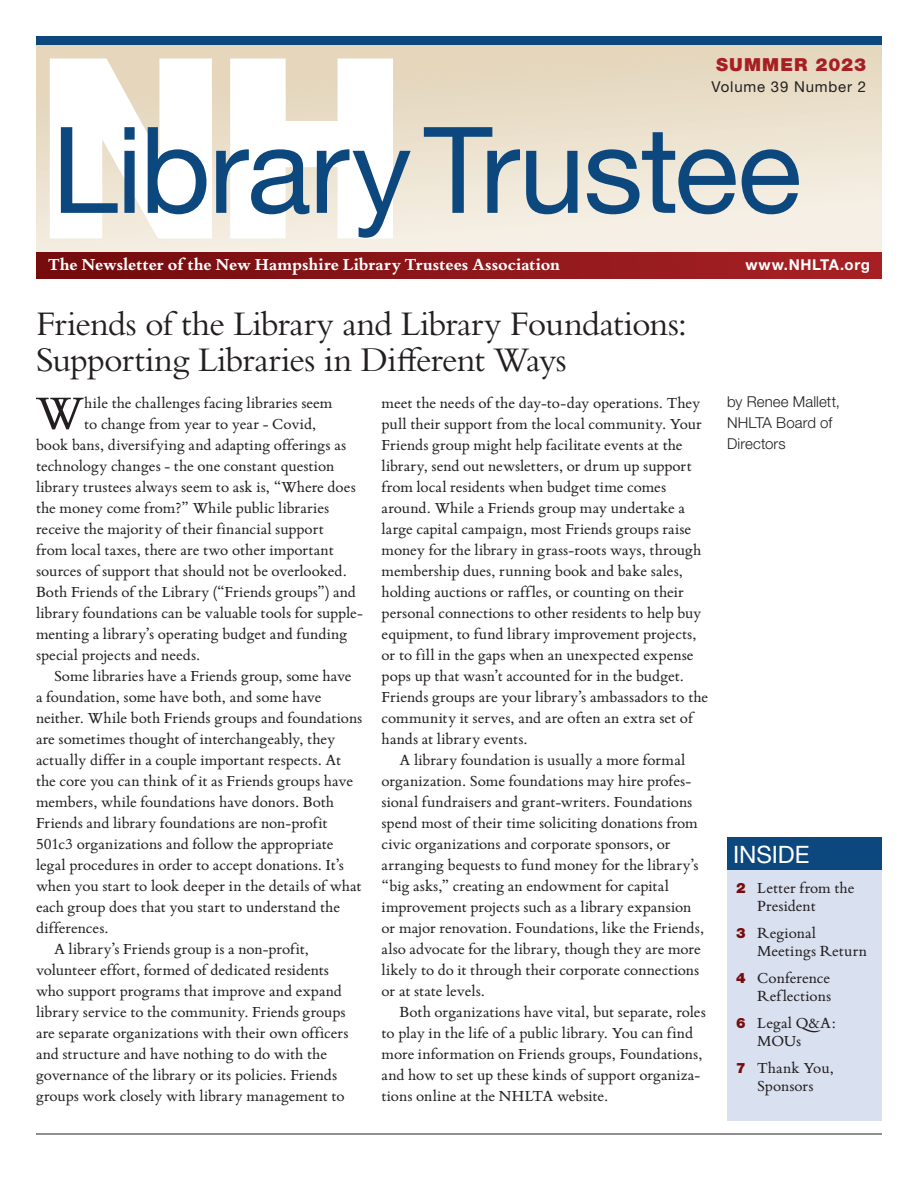
<style>
.page{position:relative;width:918px;height:1188px;background:#fff}
.page>*{position:absolute;margin:0;border:0;box-sizing:border-box;transform-origin:0 0}
.t1{font:120px "Helvetica Neue LT Std";letter-spacing:-.015em;color:#0c487e}
.t2{font:51.15px "Bembo Book MT Std";color:#231f20}
.t3{font:36px/36px "Bembo Std";letter-spacing:-.02em;color:#231f20}
.t4{font:24px "Helvetica Neue LT Std";letter-spacing:-.005em;color:#fff}
.t5{font:700 18px "Bembo Book MT Std";color:#fff}
.t6{font:900 18px "Helvetica Neue LT Std";letter-spacing:.065em;color:#a62023}
.t7{font:16.5px/21px "Bembo Book MT Std";color:#231f20}
.t8{font:300 15px/21px "Helvetica Neue LT Std";letter-spacing:.005em;color:#231f20}
.t9{font:15px "Helvetica Neue LT Std";letter-spacing:.055em;color:#231f20}
.t10{font:700 15px "Helvetica Neue LT Std";letter-spacing:.04em;color:#fff}
.s1{font-family:"Helvetica Neue LT Std";font-weight:900;font-size:14.25px;color:#760c0e}
</style>
<div class="page">
<hr style="left:36px;top:1134px;width:846px;height:1px;background:#231f20">
<div style="left:36px;top:36px;width:846px;height:9px;background:#0c487e"></div>
<div style="left:36px;top:45px;width:846px;height:207px;background:linear-gradient(to bottom,#e4d5ba,#f7f2e9)"></div>
<svg style="left:50px;top:58px;width:343px;height:180px"></svg>
<div style="left:36px;top:252px;width:846px;height:27px;background:linear-gradient(to right,#730b0d,#a82225)"></div>
<div style="left:727px;top:837px;width:155px;height:32px;background:#0c487e"></div>
<div style="left:727px;top:870px;width:155px;height:250px;background:#d9e0f0"></div>
<p class="t6" style="left:716px;top:54px;width:152px">SUMMER 2023</p>
<p class="t9" style="left:711px;top:78px;width:156px">Volume 39 Number 2</p>
<h1 class="t1" style="left:52px;top:99px;width:752px">LibraryTrustee</h1>
<p class="t5" style="left:48px;top:253px;width:514px">The Newsletter of the New Hampshire Library Trustees Association</p>
<p class="t10" style="left:745px;top:256px;width:126px">www.NHLTA.org</p>
<h3 class="t3" style="left:36px;top:305px;width:653px">Friends of the Library and Library Foundations:<br>Supporting Libraries in Different Ways</h3>
<h2 class="t2" style="left:35px;top:379px;width:51px">W</h2>
<p class="t7" style="left:84px;top:391px;width:250px">hile the challenges facing libraries seem</p>
<p class="t7" style="left:382px;top:392px;width:328px">meet the needs of the day-to-day operations. They pull their support from the local community. Your Friends group might help facilitate events at the library, send out newsletters, or drum up support from local residents when budget time comes around. While a Friends group may undertake a large capital campaign, most Friends groups raise money for the library in grass-roots ways, through membership dues, running book and bake sales, holding auctions or raffles, or counting on their personal connections to other residents to help buy equipment, to fund library improvement projects, or to fill in the gaps when an unexpected expense pops up that wasn’t accounted for in the budget.<br>Friends groups are your library’s ambassadors to the community it serves, and are often an extra set of hands at library events.</p>
<p class="t7" style="left:382px;top:749px;width:324px;text-indent:18px">A library foundation is usually a more formal organization. Some foundations may hire profes&shy;sional fundraisers and grant-writers. Foundations spend most of their time soliciting donations from civic organizations and corporate sponsors, or arranging bequests to fund money for the library’s “big asks,” creating an endowment for capital improvement projects such as a library expansion or major renovation. Foundations, like the Friends, also advocate for the library, though they are more likely to do it through their corporate connections or at state levels.</p>
<p class="t7" style="left:382px;top:1001px;width:326px;text-indent:18px">Both organizations have vital, but separate, roles to play in the life of a public library. You can find more information on Friends groups, Foundations, and how to set up these kinds of support organiza&shy;tions online at the NHLTA website.</p>
<p class="t7" style="left:84px;top:412px;width:234px">to change from year to year - Covid,</p>
<p class="t7" style="left:36px;top:433px;width:312px">book bans, diversifying and adapting offerings as</p>
<p class="t7" style="left:36px;top:454px;width:300px">technology changes - the one constant question</p>
<p class="t7" style="left:36px;top:475px;width:321px">library trustees always seem to ask is, “Where does</p>
<p class="t7" style="left:36px;top:496px;width:295px">the money come from?” While public libraries</p>
<p class="t7" style="left:36px;top:517px;width:289px">receive the majority of their financial support</p>
<p class="t7" style="left:36px;top:538px;width:299px">from local taxes, there are two other important</p>
<p class="t7" style="left:36px;top:559px;width:312px">sources of support that should not be overlooked.</p>
<p class="t7" style="left:36px;top:580px;width:321px">Both Friends of the Library (“Friends groups”) and</p>
<p class="t7" style="left:36px;top:601px;width:329px">library foundations can be valuable tools for supple-</p>
<p class="t7" style="left:36px;top:622px;width:313px">menting a library’s operating budget and funding</p>
<p class="t7" style="left:36px;top:643px;width:166px">special projects and needs.</p>
<p class="t7" style="left:54px;top:664px;width:299px">Some libraries have a Friends group, some have</p>
<p class="t7" style="left:36px;top:685px;width:287px">a foundation, some have both, and some have</p>
<p class="t7" style="left:36px;top:706px;width:328px">neither. While both Friends groups and foundations</p>
<p class="t7" style="left:36px;top:727px;width:301px">are sometimes thought of interchangeably, they</p>
<p class="t7" style="left:36px;top:748px;width:307px">actually differ in a couple important respects. At</p>
<p class="t7" style="left:36px;top:769px;width:319px">the core you can think of it as Friends groups have</p>
<p class="t7" style="left:36px;top:790px;width:300px">members, while foundations have donors. Both</p>
<p class="t7" style="left:36px;top:811px;width:293px">Friends and library foundations are non-profit</p>
<p class="t7" style="left:36px;top:833px;width:299px">501c3 organizations and follow the appropriate</p>
<p class="t7" style="left:36px;top:854px;width:309px">legal procedures in order to accept donations. It’s</p>
<p class="t7" style="left:36px;top:875px;width:327px">when you start to look deeper in the details of what</p>
<p class="t7" style="left:36px;top:896px;width:306px">each group does that you start to understand the</p>
<p class="t7" style="left:36px;top:917px;width:74px">differences.</p>
<p class="t7" style="left:54px;top:938px;width:257px">A library’s Friends group is a non-profit,</p>
<p class="t7" style="left:36px;top:959px;width:295px">volunteer effort, formed of dedicated residents</p>
<p class="t7" style="left:36px;top:980px;width:308px">who support programs that improve and expand</p>
<p class="t7" style="left:36px;top:1001px;width:311px">library service to the community. Friends groups</p>
<p class="t7" style="left:36px;top:1022px;width:314px">are separate organizations with their own officers</p>
<p class="t7" style="left:36px;top:1043px;width:293px">and structure and have nothing to do with the</p>
<p class="t7" style="left:36px;top:1064px;width:303px">governance of the library or its policies. Friends</p>
<p class="t7" style="left:36px;top:1085px;width:310px">groups work closely with library management to</p>
<p class="t8" style="left:727px;top:391px;width:114px">by Renee Mallett,<br>NHLTA Board of<br>Directors</p>
<h3 class="t4" style="left:733px;top:840px;width:78px">INSIDE</h3>
<p class="t7" style="left:757px;top:878px;width:99px;line-height:18px;text-indent:-21px"><span class="s1">2</span> Letter from the<br>President</p>
<p class="t7" style="left:757px;top:923px;width:111px;line-height:18px;text-indent:-21px"><span class="s1">3</span> Regional<br>Meetings Return</p>
<p class="t7" style="left:736px;top:968px;width:96px;line-height:18px;text-align:right"><span class="s1">4</span> Conference<br>Reflections</p>
<p class="t7" style="left:757px;top:1013px;width:80px;line-height:18px;text-indent:-21px"><span class="s1">6</span> Legal Q&amp;A:<br>MOUs</p>
<p class="t7" style="left:736px;top:1058px;width:99px;line-height:18px;text-align:center"><span class="s1">7</span> Thank You,<br>Sponsors</p>
</div>
